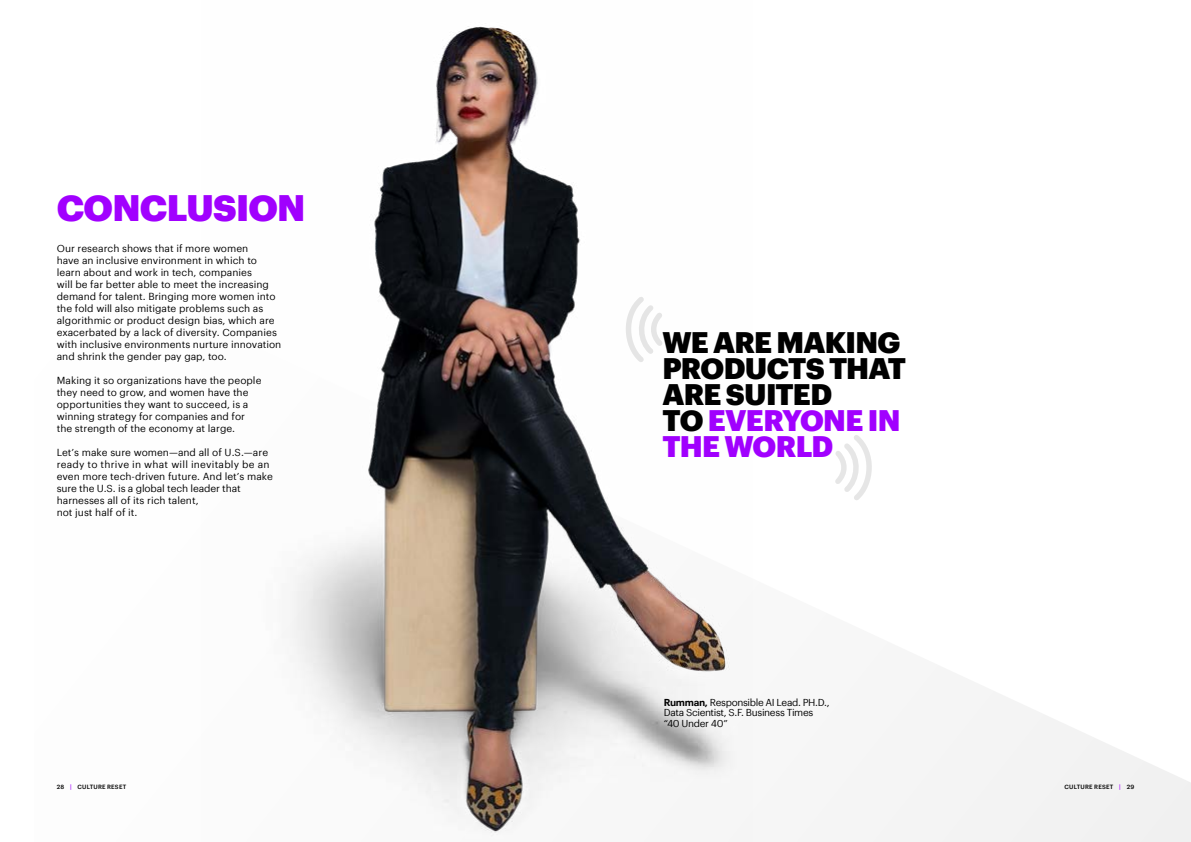
<style>
.page{position:relative;width:1191px;height:842px;background:#fff}
.page>*{position:absolute;margin:0;border:0;box-sizing:border-box;transform-origin:0 0}
.t1{font:900 36px "Graphik";letter-spacing:-.02em;color:#a100ff}
.t2{font:900 29px/26px "Graphik";letter-spacing:-.025em;color:#000}
.t3{font:10px/12px "Graphik";color:#000}
.t4{font:9.9px/11px "Graphik";letter-spacing:-.035em;color:#000}
.t5{font:500 6px "Graphik";letter-spacing:.03em;color:#000}
.s1{color:#a100ff}
.s2{font-weight:600}
</style>
<div class="page">
<svg style="left:873px;top:691px;width:318px;height:151px;fill:#f4f4f4"></svg>
<svg style="left:835px;top:435px;width:37px;height:65px"></svg>
<img style="left:290px;top:26px;width:445px;height:810px">
<h1 class="t1" style="left:57px;top:180px;width:250px">CONCLUSION</h1>
<p class="t3" style="left:57px;top:241px;width:226px">Our research shows that if more women<br>have an inclusive environment in which to learn about and work in tech, companies<br>will be far better able to meet the increasing demand for talent. Bringing more women into the fold will also mitigate problems such as algorithmic or product design bias, which are exacerbated by a lack of diversity. Companies with inclusive environments nurture innovation and shrink the gender pay gap, too.</p>
<p class="t3" style="left:57px;top:373px;width:206px">Making it so organizations have the people they need to grow, and women have the opportunities they want to succeed, is a winning strategy for companies and for the strength of the economy at large.</p>
<p class="t3" style="left:57px;top:445px;width:218px">Let’s make sure women—and all of U.S.—are ready to thrive in what will inevitably be an even more tech-driven future. And let’s make sure the U.S. is a global tech leader that harnesses all of its rich talent,<br>not just half of it.</p>
<h2 class="t2" style="left:662px;top:327px;width:245px">WE ARE MAKING<br>PRODUCTS THAT<br>ARE SUITED<br>TO <span class="s1">EVERYONE IN<br>THE WORLD</span></h2>
<p class="t4" style="left:664px;top:696px;width:167px"><span class="s2">Rumman,</span> Responsible AI Lead. PH.D.,<br>Data Scientist, S.F. Business Times “40 Under 40”</p>
<p class="t5" style="left:57px;top:782px;width:71px">28 <span class="s1">|</span> CULTURE RESET</p>
<p class="t5" style="left:1064px;top:782px;width:71px">CULTURE RESET <span class="s1">|</span> 29</p>
</div>
